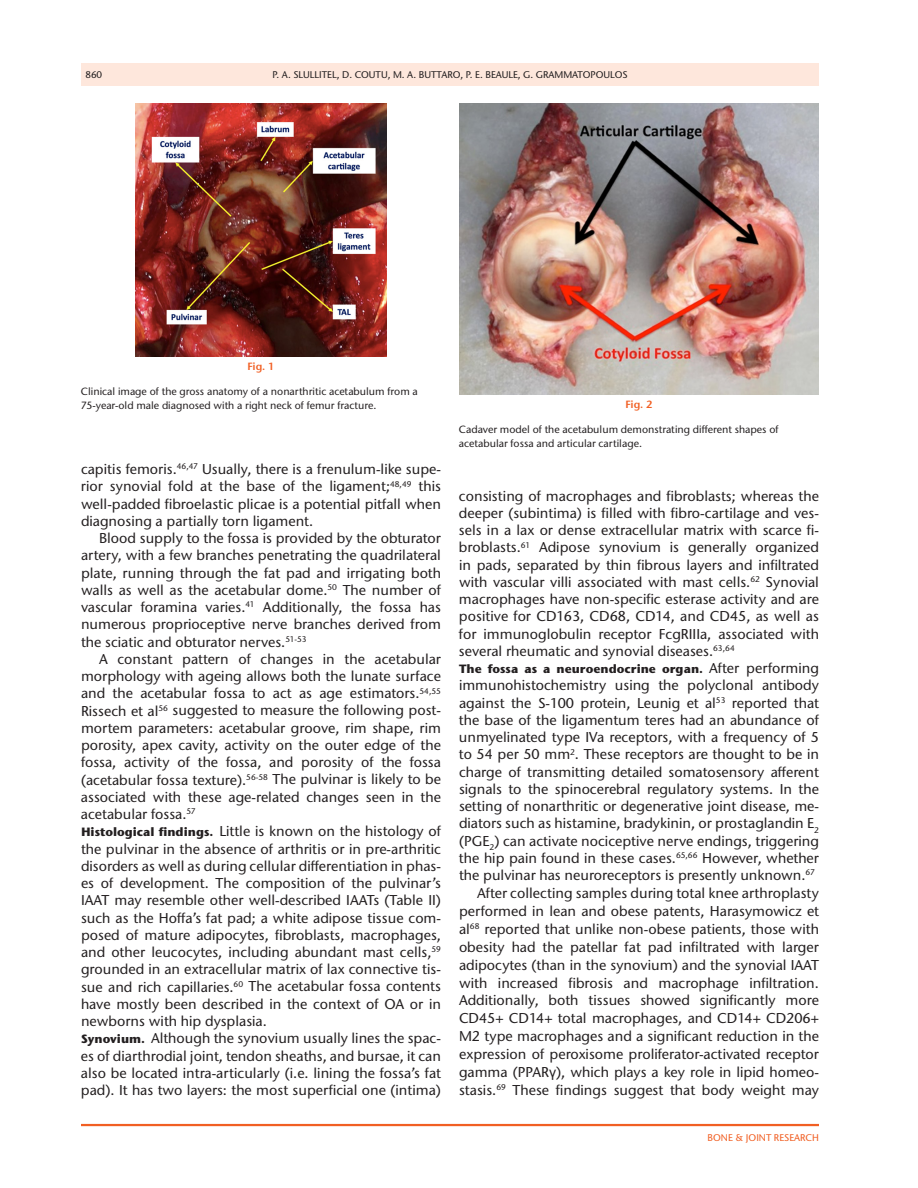
<style>
.page{position:relative;width:918px;height:1188px;background:#fff}
.page>*{position:absolute;margin:0;border:0;box-sizing:border-box;transform-origin:0 0}
.t1{font:500 14.25px/17.2px "Stone Sans ITC Pro";color:#231f20;text-align:justify}
.t2{font:700 12px "Stone Sans ITC Pro";color:#231f20}
.t3{font:500 10.5px/13.5px "Stone Sans ITC Pro";color:#231f20}
.t4{font:600 10.5px "Stone Sans ITC Pro";letter-spacing:-.005em;color:#f15f23}
.t5{font:500 9.75px "Stone Sans ITC Pro";color:#231f20}
.t6{font:500 9.75px "Stone Sans ITC Pro";color:#f15f23}
.s1{font-weight:700;font-size:12px}
.s2{font-weight:500;font-size:14.25px}
.s3{font-family:"Arial Unicode MS";font-weight:400}
</style>
<div class="page">
<hr style="left:81px;top:1124px;width:738px;height:2px;background:#f15f23">
<div style="left:81px;top:63px;width:738px;height:23px;background:#fee7dc"></div>
<img style="left:135px;top:104px;width:252px;height:252px">
<img style="left:459px;top:104px;width:360px;height:290px">
<p class="t5" style="left:85px;top:68px;width:18px">860</p>
<p class="t5" style="left:272px;top:68px;width:357px">P. A. SLULLITEL, D. COUTU, M. A. BUTTARO, P. E. BEAULE, G. GRAMMATOPOULOS</p>
<p class="t4" style="left:247px;top:360px;width:29px">Fig. 1</p>
<p class="t3" style="left:81px;top:385px;width:338px">Clinical image of the gross anatomy of a nonarthritic acetabulum from a<br>75-year-old male diagnosed with a right neck of femur fracture.</p>
<p class="t1" style="left:81px;top:460px;width:362px">capitis femoris.<sup>46,47</sup> Usually, there is a frenulum-like supe&shy;rior synovial fold at the base of the ligament;<sup>48,49</sup> this well-padded fibroelastic plicae is a potential pitfall when diagnosing a partially torn ligament.</p>
<p class="t1" style="left:81px;top:529px;width:362px;text-indent:18px">Blood supply to the fossa is provided by the obturator artery, with a few branches penetrating the quadrilateral plate, running through the fat pad and irrigating both walls as well as the acetabular dome.<sup>50</sup> The number of vascular foramina varies.<sup>41</sup> Additionally, the fossa has numerous proprioceptive nerve branches derived from the sciatic and obturator nerves.<sup>51-53</sup></p>
<p class="t1" style="left:81px;top:650px;width:362px;text-align:left;text-indent:18px">A constant pattern of changes in the acetabular morphology with ageing allows both the lunate surface and the acetabular fossa to act as age estimators.<sup>54,55<br></sup>Rissech et al<sup>56</sup> suggested to measure the following post&shy;mortem parameters: acetabular groove, rim shape, rim porosity, apex cavity, activity on the outer edge of the fossa, activity of the fossa, and porosity of the fossa (acetabular fossa texture).<sup>56-58</sup> The pulvinar is likely to be associated with these age-related changes seen in the acetabular fossa.<sup>57<br></sup><span class="s1">Histological findings.</span> Little is known on the histology of the pulvinar in the absence of arthritis or in pre-arthritic disorders as well as during cellular differentiation in phas&shy;es of development. The composition of the pulvinar’s IAAT may resemble other well-described IAATs (Table II) such as the Hoffa’s fat pad; a white adipose tissue com&shy;posed of mature adipocytes, fibroblasts, macrophages, and other leucocytes, including abundant mast cells,<sup>59 </sup>grounded in an extracellular matrix of lax connective tis&shy;sue and rich capillaries.<sup>60</sup> The acetabular fossa contents have mostly been described in the context of OA or in newborns with hip dysplasia.<br><span class="s1">Synovium.</span> Although the synovium usually lines the spac&shy;es of diarthrodial joint, tendon sheaths, and bursae, it can also be located intra-articularly (i.e. lining the fossa’s fat pad). It has two layers: the most superficial one (intima)</p>
<p class="t4" style="left:625px;top:398px;width:29px">Fig. 2</p>
<p class="t3" style="left:459px;top:423px;width:321px">Cadaver model of the acetabulum demonstrating different shapes of acetabular fossa and articular cartilage.</p>
<p class="t1" style="left:459px;top:487px;width:362px">consisting of macrophages and fibroblasts; whereas the deeper (subintima) is filled with fibro-cartilage and ves&shy;sels in a lax or dense extracellular matrix with scarce fi&shy;broblasts.<sup>61</sup> Adipose synovium is generally organized in pads, separated by thin fibrous layers and infiltrated with vascular villi associated with mast cells.<sup>62</sup> Synovial macrophages have non-specific esterase activity and are positive for CD163, CD68, CD14, and CD45, as well as for immunoglobulin receptor FcgRIII a, associated with several rheumatic and synovial diseases.<sup>63,64</sup></p>
<p class="t2" style="left:459px;top:661px;width:362px">The fossa as a neuroendocrine organ. <span class="s2">After performing</span></p>
<p class="t1" style="left:459px;top:677px;width:362px;text-align:right">immunohistochemistry using the polyclonal antibody against the S-100 protein, Leunig et al<sup>53</sup> reported that the base of the ligamentum teres had an abundance of unmyelinated type IVa receptors, with a frequency of 5 to 54 per 50 mm<sup>2</sup>. These receptors are thought to be in charge of transmitting detailed somatosensory afferent signals to the spinocerebral regulatory systems. I n the setting of nonarthritic or degenerative joint disease, me&shy;diators such as histamine, bradykinin, or prostaglandin E<sub>2 </sub>(PGE<sub>2</sub>) can activate nociceptive nerve endings, triggering the hip pain found in these cases.<sup>65,66</sup> However, whether the pulvinar has neuroreceptors is presently unknown.<sup>67<br></sup>After collecting samples during total knee arthroplasty performed in lean and obese patents, Harasymowicz et al<sup>68</sup> reported that unlike non-obese patients, those with obesity had the patellar fat pad infiltrated with larger adipocytes (than in the synovium) and the synovial IAAT with increased fibrosis and macrophage infiltration.<br>Additionally, both tissues showed significantly more CD45+ CD14+ total macrophages, and CD14+ CD206+ M2 type macrophages and a significant reduction in the expression of peroxisome proliferator-activated receptor gamma (PPAR<span class="s3">γ</span>), which plays a key role in lipid homeo&shy;stasis.<sup>69</sup> These findings suggest that body weight may</p>
<p class="t6" style="left:708px;top:1132px;width:13px">BONE</p>
<p class="t6" style="left:735px;top:1132px;width:85px">&amp; JOINT RESEARCH</p>
</div>
